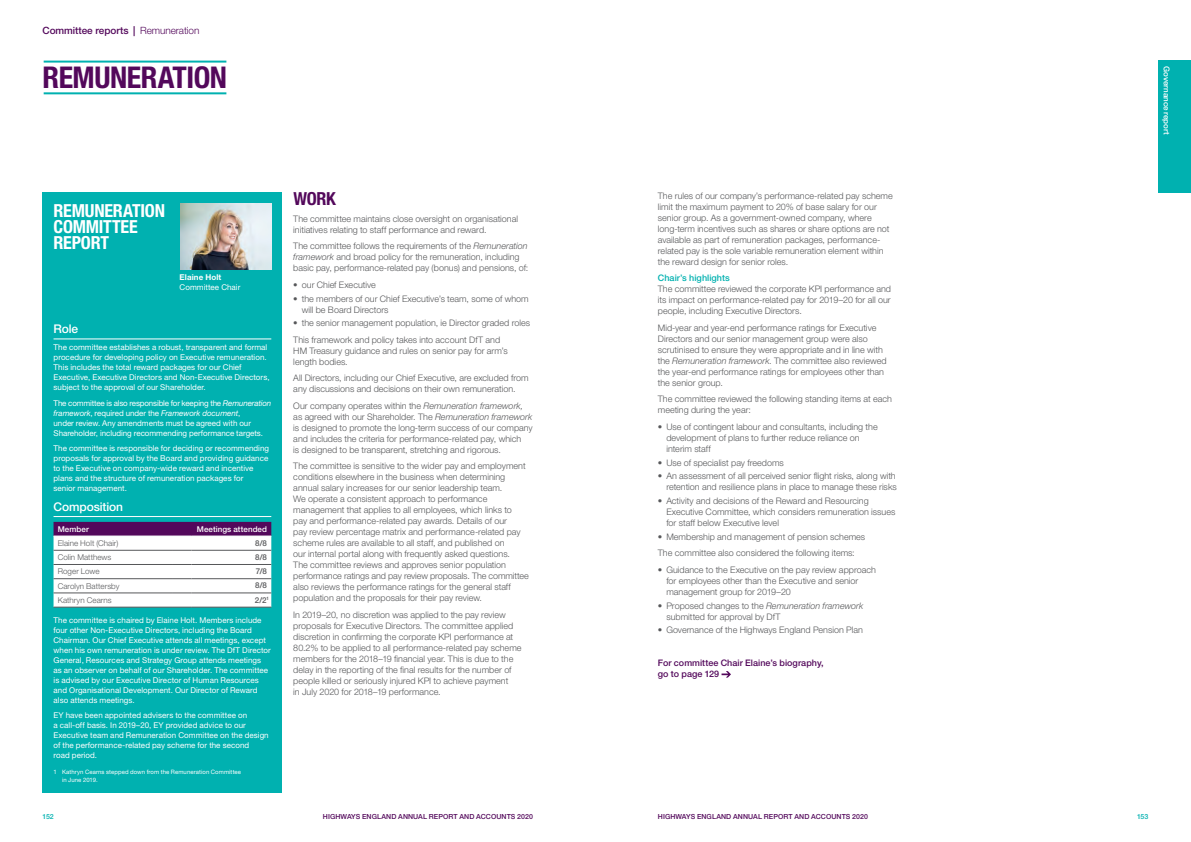
<style>
.page{position:relative;width:1191px;height:842px;background:#fff}
.page>*{position:absolute;margin:0;border:0;box-sizing:border-box;transform-origin:0 0}
.t1{font:700 condensed 30px "Helvetica Neue LT Pro";letter-spacing:-.015em;color:#53085b}
.t2{font:700 condensed 18px/16px "Helvetica Neue LT Pro";letter-spacing:-.01em;color:#fff}
.t3{font:700 condensed 18px "Helvetica Neue LT Pro";color:#53085b}
.t4{font:500 12px "Helvetica Neue LT Pro";letter-spacing:-.01em;color:#fff}
.t5{font:500 10px "Helvetica Neue LT Pro";letter-spacing:-.005em;color:#53085b}
.t6{font:300 9px/11px "Helvetica Neue LT Pro";color:#57585a}
.t7{font:500 9px/11px "Helvetica Neue LT Pro";letter-spacing:.005em;color:#53085b}
.t8{font:500 9px "Helvetica Neue LT Pro";color:#00b1b0}
.t9{font:8px/10px "Helvetica Neue LT Pro";letter-spacing:.005em;color:#fff}
.t10{font:300 8px "Helvetica Neue LT Pro";letter-spacing:.005em;color:#57585a}
.t11{font:500 8px "Helvetica Neue LT Pro";letter-spacing:.005em;color:#fff}
.t12{font:500 8px "Helvetica Neue LT Pro";color:#57585a}
.t13{font:700 8px "Helvetica Neue LT Pro";letter-spacing:.015em;color:#fff}
.t14{font:500 7px "Helvetica Neue LT Pro";letter-spacing:.01em;color:#53085b}
.t15{font:500 7px "Helvetica Neue LT Pro";letter-spacing:-.025em;color:#00b1b0}
.t16{font:6px/8px "Helvetica Neue LT Pro";letter-spacing:.01em;color:#fff}
.s1{font-weight:300}
.s2{font-style:italic}
</style>
<div class="page">
<div style="left:43px;top:193px;width:239px;height:600px;background:#00b1b0"></div>
<hr style="left:54px;top:339px;width:217px;height:1px;background:#fff">
<hr style="left:54px;top:516px;width:217px;height:1px;background:#fff">
<svg style="left:54px;top:522px;width:217px;height:86px;background:#d9cedb"></svg>
<hr style="left:191px;top:607px;width:80px;height:1px;background:#57585a">
<svg style="left:721px;top:671px;width:10px;height:6px"></svg>
<hr style="left:44px;top:61px;width:182px;height:2px;background:#00b1b0">
<hr style="left:44px;top:92px;width:182px;height:2px;background:#00b1b0">
<img style="left:180px;top:204px;width:91px;height:66px">
<div style="left:1158px;top:61px;width:33px;height:132px;background:#00b1b0"></div>
<p class="t5" style="left:43px;top:24px;width:158px">Committee reports | <span class="s1">Remuneration</span></p>
<h1 class="t1" style="left:43px;top:59px;width:186px">REMUNERATION</h1>
<p class="t11" style="left:1171px;top:66px;width:70px;rotate:90deg">Governance report</p>
<h2 class="t2" style="left:54px;top:203px;width:113px">REMUNERATION<br>COMMITTEE<br>REPORT</h2>
<p class="t13" style="left:179px;top:273px;width:43px">Elaine Holt</p>
<p class="t9" style="left:179px;top:282px;width:62px">Committee Chair</p>
<h3 class="t4" style="left:54px;top:322px;width:26px">Role</h3>
<p class="t9" style="left:54px;top:342px;width:217px">The committee establishes a robust, transparent and formal procedure for developing policy on Executive remuneration.<br>This includes the total reward packages for our Chief Executive, Executive Directors and Non-Executive Directors, subject to the approval of our Shareholder.</p>
<p class="t9" style="left:54px;top:398px;width:219px">The committee is also responsible for keeping the <span class="s2">Remuneration framework</span>, required under the <span class="s2">Framework document</span>,<br>under review. Any amendments must be agreed with our Shareholder, including recommending performance targets.</p>
<p class="t9" style="left:54px;top:443px;width:217px">The committee is responsible for deciding or recommending proposals for approval by the Board and providing guidance to the Executive on company-wide reward and incentive plans and the structure of remuneration packages for<br>senior management.</p>
<h3 class="t4" style="left:54px;top:499px;width:71px">Composition</h3>
<p class="t11" style="left:58px;top:524px;width:33px">Member</p>
<p class="t11" style="left:197px;top:524px;width:72px">Meetings attended</p>
<p class="t10" style="left:58px;top:538px;width:62px">Elaine Holt (Chair)</p>
<p class="t12" style="left:255px;top:538px;width:13px">8/8</p>
<p class="t10" style="left:58px;top:552px;width:55px">Colin Matthews</p>
<p class="t12" style="left:255px;top:552px;width:13px">8/8</p>
<p class="t10" style="left:58px;top:567px;width:43px">Roger Lowe</p>
<p class="t12" style="left:256px;top:566px;width:13px">7/8</p>
<p class="t10" style="left:58px;top:581px;width:63px">Carolyn Battersby</p>
<p class="t12" style="left:255px;top:581px;width:13px">8/8</p>
<p class="t10" style="left:58px;top:595px;width:55px">Kathryn Cearns</p>
<p class="t12" style="left:255px;top:595px;width:16px">2/2<sup>1</sup></p>
<p class="t9" style="left:54px;top:615px;width:219px">The committee is chaired by Elaine Holt. Members include four other Non-Executive Directors, including the Board Chairman. Our Chief Executive attends all meetings, except when his own remuneration is under review. The DfT Director General, Resources and Strategy Group attends meetings as an observer on behalf of our Shareholder. The committee is advised by our Executive Director of Human Resources and Organisational Development. Our Director of Reward also attends meetings.</p>
<p class="t9" style="left:54px;top:710px;width:217px">EY have been appointed advisers to the committee on<br>a call-off basis. In 2019–20, EY provided advice to our Executive team and Remuneration Committee on the design of the performance-related pay scheme for the second<br>road period.</p>
<p class="t16" style="left:62px;top:767px;width:181px;text-indent:-9px">1 Kathryn Cearns stepped down from the Remuneration Committee in June 2019.</p>
<h2 class="t3" style="left:293px;top:188px;width:44px">WORK</h2>
<p class="t6" style="left:293px;top:213px;width:226px">The committee maintains close oversight on organisational initiatives relating to staff performance and reward.</p>
<p class="t6" style="left:293px;top:241px;width:237px">The committee follows the requirements of the <span class="s2">Remuneration framework</span> and broad policy for the remuneration, including basic pay, performance-related pay (bonus) and pensions, of:</p>
<p class="t6" style="left:293px;top:279px;width:84px">• our Chief Executive</p>
<p class="t6" style="left:302px;top:293px;width:228px;text-indent:-9px">• the members of our Chief Executive’s team, some of whom will be Board Directors</p>
<p class="t6" style="left:293px;top:315px;width:238px;line-height:16.5px">• the senior management population, ie Director graded roles<br>This framework and policy takes into account DfT and</p>
<p class="t6" style="left:293px;top:345px;width:216px">HM Treasury guidance and rules on senior pay for arm’s length bodies.</p>
<p class="t6" style="left:293px;top:373px;width:237px">All Directors, including our Chief Executive, are excluded from any discussions and decisions on their own remuneration.</p>
<p class="t6" style="left:293px;top:400px;width:241px">Our company operates within the <span class="s2">Remuneration framework, </span>as agreed with our Shareholder. The <span class="s2">Remuneration framework </span>is designed to promote the long-term success of our company and includes the criteria for performance-related pay, which<br>is designed to be transparent, stretching and rigorous.</p>
<p class="t6" style="left:293px;top:461px;width:237px">The committee is sensitive to the wider pay and employment conditions elsewhere in the business when determining annual salary increases for our senior leadership team.<br>We operate a consistent approach to performance management that applies to all employees, which links to<br>pay and performance-related pay awards. Details of our<br>pay review percentage matrix and performance-related pay scheme rules are available to all staff, and published on<br>our internal portal along with frequently asked questions.<br>The committee reviews and approves senior population performance ratings and pay review proposals. The committee also reviews the performance ratings for the general staff population and the proposals for their pay review.</p>
<p class="t6" style="left:293px;top:609px;width:230px">In 2019–20, no discretion was applied to the pay review proposals for Executive Directors. The committee applied discretion in confirming the corporate KPI performance at 80.2% to be applied to all performance-related pay scheme members for the 2018–19 financial year. This is due to the delay in the reporting of the final results for the number of people killed or seriously injured KPI to achieve payment<br>in July 2020 for 2018–19 performance.</p>
<p class="t6" style="left:658px;top:190px;width:236px">The rules of our company’s performance-related pay scheme limit the maximum payment to 20% of base salary for our senior group. As a government-owned company, where long-term incentives such as shares or share options are not available as part of remuneration packages, performance&shy;related pay is the sole variable remuneration element within the reward design for senior roles.</p>
<p class="t8" style="left:658px;top:273px;width:73px">Chair’s highlights</p>
<p class="t6" style="left:658px;top:284px;width:235px;text-align:justify">The committee reviewed the corporate KPI performance and its impact on performance-related pay for 2019–20 for all our people, including Executive Directors.</p>
<p class="t6" style="left:658px;top:322px;width:230px">Mid-year and year-end performance ratings for Executive Directors and our senior management group were also scrutinised to ensure they were appropriate and in line with the <span class="s2">Remuneration framework</span>. The committee also reviewed the year-end performance ratings for employees other than the senior group.</p>
<p class="t6" style="left:658px;top:393px;width:236px">The committee reviewed the following standing items at each meeting during the year:</p>
<p class="t6" style="left:666px;top:421px;width:213px;text-indent:-9px">• Use of contingent labour and consultants, including the development of plans to further reduce reliance on interim staff</p>
<p class="t6" style="left:658px;top:457px;width:128px">• Use of specialist pay freedoms</p>
<p class="t6" style="left:658px;top:470px;width:240px;text-align:right">• An assessment of all perceived senior flight risks, along with retention and resilience plans in place to manage these risks</p>
<p class="t6" style="left:666px;top:495px;width:230px;text-indent:-9px">• Activity and decisions of the Reward and Resourcing<br>Executive Committee, which considers remuneration issues for staff below Executive level</p>
<p class="t6" style="left:658px;top:528px;width:209px;line-height:16.5px">• Membership and management of pension schemes<br>The committee also considered the following items:</p>
<p class="t6" style="left:666px;top:564px;width:211px;text-indent:-9px">• Guidance to the Executive on the pay review approach for employees other than the Executive and senior management group for 2019–20</p>
<p class="t6" style="left:666px;top:600px;width:198px;text-indent:-9px">• Proposed changes to the <span class="s2">Remuneration framework </span>submitted for approval by DfT</p>
<p class="t6" style="left:658px;top:624px;width:207px">• Governance of the Highways England Pension Plan</p>
<p class="t7" style="left:658px;top:658px;width:167px">For committee Chair Elaine’s biography, go to page 129</p>
<p class="t15" style="left:43px;top:812px;width:13px">152</p>
<p class="t14" style="left:323px;top:812px;width:212px">HIGHWAYS ENGLAND ANNUAL REPORT AND ACCOUNTS 2020</p>
<p class="t14" style="left:658px;top:812px;width:212px">HIGHWAYS ENGLAND ANNUAL REPORT AND ACCOUNTS 2020</p>
<p class="t15" style="left:1137px;top:812px;width:13px">153</p>
</div>
